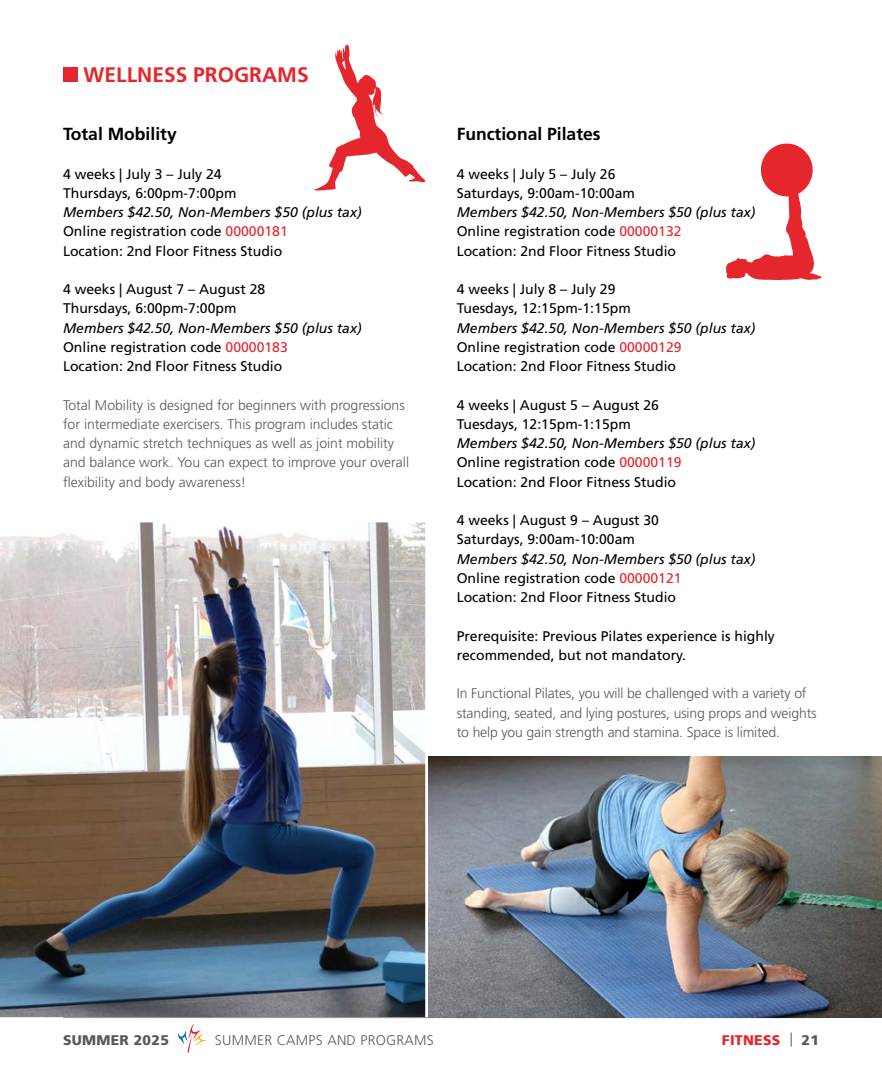
<style>
.page{position:relative;width:882px;height:1071px;background:#fff}
.page>*{position:absolute;margin:0;border:0;box-sizing:border-box;transform-origin:0 0}
.t1{font:700 21px "Frutiger LT Std";color:#e5262d}
.t2{font:700 17.5px "Frutiger LT Std";color:#000}
.t3{font:14px/19.2px "Frutiger LT Std";color:#000}
.t4{font:300 14px/19.2px "Frutiger LT Std";color:#58595b}
.t5{font:300 14px "Frutiger LT Std";letter-spacing:.02em;color:#58595b}
.t6{font:900 14px "Frutiger LT Std";letter-spacing:.02em;color:#58595b}
.t7{font:900 14px "Frutiger LT Std";letter-spacing:.02em;color:#e5262d}
.s1{font-style:italic}
.s2{color:#e5262d}
.s3{font-weight:300;color:#58595b}
.s4{color:#58595b}
</style>
<div class="page">
<hr style="left:63px;top:1017px;width:756px;height:1px;background:#939598">
<img style="left:0;top:522px;width:425px;height:495px">
<svg style="left:177px;top:1024px;width:31px;height:28px"></svg>
<div style="left:63px;top:68px;width:15px;height:14px;background:#e5262d"></div>
<svg style="left:314px;top:44px;width:112px;height:147px"></svg>
<svg style="left:726px;top:143px;width:96px;height:137px"></svg>
<img style="left:429px;top:756px;width:453px;height:261px">
<h1 class="t1" style="left:84px;top:63px;width:227px">WELLNESS PROGRAMS</h1>
<p class="t2" style="left:63px;top:124px;width:115px">Total Mobility</p>
<p class="t3" style="left:63px;top:164px;width:175px">4 weeks | July 3 – July 24<br>Thursdays, 6:00pm-7:00pm</p>
<p class="t3" style="left:63px;top:203px;width:300px"><span class="s1">Members $42.50, Non-Members $50 (plus tax)<br></span>Online registration code <span class="s2">00000181<br></span>Location: 2nd Floor Fitness Studio</p>
<p class="t3" style="left:63px;top:280px;width:204px">4 weeks | August 7 – August 28<br>Thursdays, 6:00pm-7:00pm</p>
<p class="t3" style="left:63px;top:318px;width:300px"><span class="s1">Members $42.50, Non-Members $50 (plus tax)<br></span>Online registration code <span class="s2">00000183<br></span>Location: 2nd Floor Fitness Studio</p>
<p class="t4" style="left:63px;top:395px;width:348px">Total Mobility is designed for beginners with progressions for intermediate exercisers. This program includes static and dynamic stretch techniques as well as joint mobility and balance work. You can expect to improve your overall flexibility and body awareness!</p>
<p class="t2" style="left:457px;top:124px;width:145px">Functional Pilates</p>
<p class="t3" style="left:457px;top:164px;width:180px">4 weeks | July 5 – July 26<br>Saturdays, 9:00am-10:00am</p>
<p class="t3" style="left:457px;top:203px;width:300px"><span class="s1">Members $42.50, Non-Members $50 (plus tax)<br></span>Online registration code <span class="s2">00000132<br></span>Location: 2nd Floor Fitness Studio</p>
<p class="t3" style="left:457px;top:280px;width:176px">4 weeks | July 8 – July 29<br>Tuesdays, 12:15pm-1:15pm</p>
<p class="t3" style="left:457px;top:318px;width:300px"><span class="s1">Members $42.50, Non-Members $50 (plus tax)<br></span>Online registration code <span class="s2">00000129<br></span>Location: 2nd Floor Fitness Studio</p>
<p class="t3" style="left:457px;top:395px;width:204px">4 weeks | August 5 – August 26<br>Tuesdays, 12:15pm-1:15pm</p>
<p class="t3" style="left:457px;top:434px;width:300px"><span class="s1">Members $42.50, Non-Members $50 (plus tax)<br></span>Online registration code <span class="s2">00000119<br></span>Location: 2nd Floor Fitness Studio</p>
<p class="t3" style="left:457px;top:511px;width:204px">4 weeks | August 9 – August 30<br>Saturdays, 9:00am-10:00am</p>
<p class="t3" style="left:457px;top:549px;width:300px"><span class="s1">Members $42.50, Non-Members $50 (plus tax)<br></span>Online registration code <span class="s2">00000121<br></span>Location: 2nd Floor Fitness Studio</p>
<p class="t3" style="left:457px;top:626px;width:320px">Prerequisite: Previous Pilates experience is highly recommended, but not mandatory.</p>
<p class="t4" style="left:457px;top:684px;width:361px">In Functional Pilates, you will be challenged with a variety of standing, seated, and lying postures, using props and weights to help you gain strength and stamina. Space is limited.</p>
<p class="t6" style="left:63px;top:1031px;width:107px">SUMMER 2025</p>
<p class="t5" style="left:215px;top:1032px;width:221px">SUMMER CAMPS AND PROGRAMS</p>
<p class="t7" style="left:722px;top:1031px;width:99px">FITNESS <span class="s3">|</span> <span class="s4">21</span></p>
</div>
